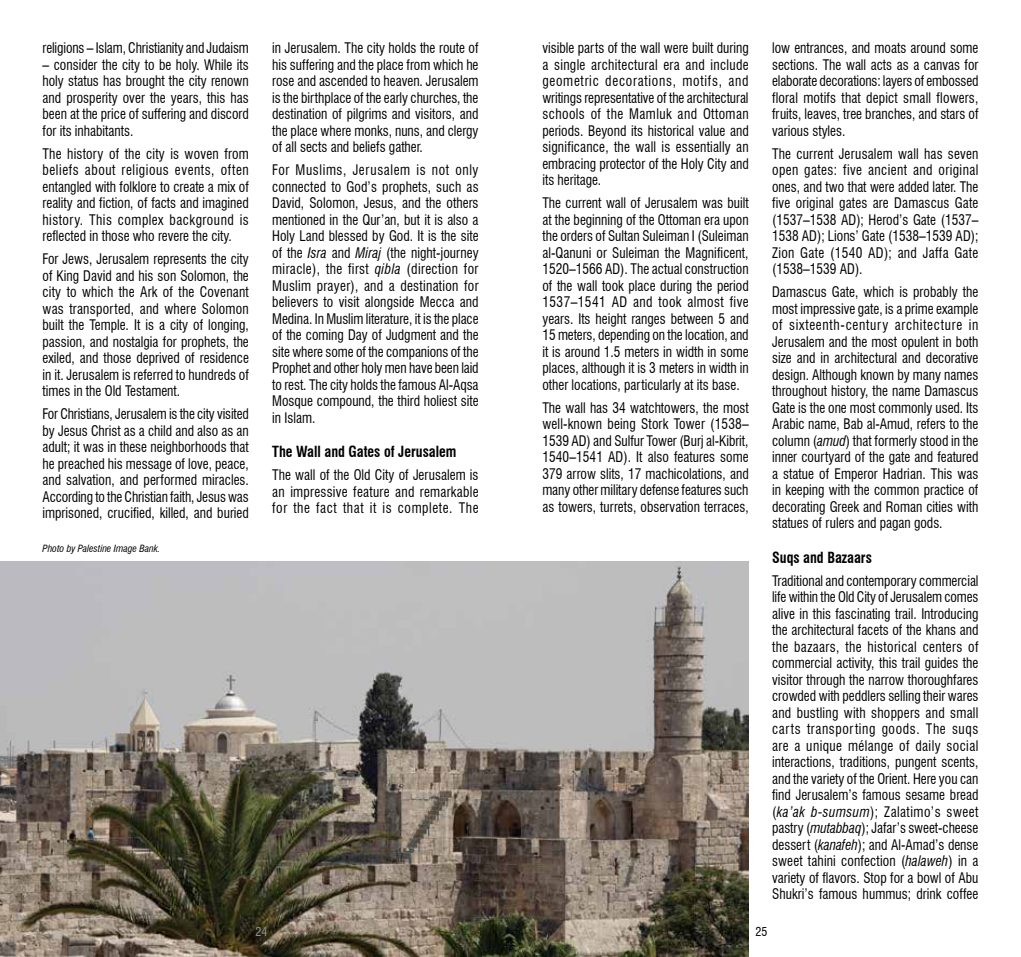
<style>
.page{position:relative;width:1021px;height:957px;background:#fff}
.page>*{position:absolute;margin:0;border:0;box-sizing:border-box;transform-origin:0 0}
.t1{font:700 condensed 15px "Swiss 721 BT";color:#000;scale:.94 1}
.t2{font:condensed 14.25px/16.5px "Swiss 721 BT";color:#000;text-align:justify;scale:.94 1}
.t3{font:condensed 12px "Swiss 721 BT";color:#939598}
.t4{font:condensed 12px "Swiss 721 BT";color:#000}
.t5{font:italic condensed 9.75px "Swiss 721 BT";color:#000}
.s1{font-style:italic}
</style>
<div class="page">
<img style="left:0;top:561px;width:748px;height:396px">
<p class="t2" style="left:43px;top:40px;width:221px">religions – Islam, Christianity and Judaism</p>
<p class="t2" style="left:43px;top:56px;width:221px">– consider the city to be holy. While its holy status has brought the city renown and prosperity over the years, this has been at the price of suffering and discord for its inhabitants.</p>
<p class="t2" style="left:43px;top:145px;width:221px">The history of the city is woven from beliefs about religious events, often entangled with folklore to create a mix of reality and fiction, of facts and imagined history. This complex background is reflected in those who revere the city.</p>
<p class="t2" style="left:43px;top:251px;width:221px">For Jews, Jerusalem represents the city of King David and his son Solomon, the city to which the Ark of the Covenant was transported, and where Solomon built the Temple. It is a city of longing, passion, and nostalgia for prophets, the exiled, and those deprived of residence in it. Jerusalem is referred to hundreds of times in the Old Testament.</p>
<p class="t2" style="left:43px;top:406px;width:221px">For Christians, Jerusalem is the city visited by Jesus Christ as a child and also as an adult; it was in these neighborhoods that he preached his message of love, peace, and salvation, and performed miracles.<br>According to the Christian faith, Jesus was imprisoned, crucified, killed, and buried</p>
<p class="t5" style="left:43px;top:543px;width:119px">Photo by Palestine Image Bank.</p>
<p class="t2" style="left:272px;top:40px;width:221px">in Jerusalem. The city holds the route of his suffering and the place from which he rose and ascended to heaven. Jerusalem is the birthplace of the early churches, the destination of pilgrims and visitors, and the place where monks, nuns, and clergy of all sects and beliefs gather.</p>
<p class="t2" style="left:272px;top:162px;width:221px">For Muslims, Jerusalem is not only connected to God’s prophets, such as David, Solomon, Jesus, and the others mentioned in the Qur’an, but it is also a Holy Land blessed by God. It is the site of the <span class="s1">Isra</span> and <span class="s1">Miraj</span> (the night-journey miracle), the first <span class="s1">qibla</span> (direction for Muslim prayer), and a destination for believers to visit alongside Mecca and Medina. In Muslim literature, it is the place of the coming Day of Judgment and the site where some of the companions of the Prophet and other holy men have been laid to rest. The city holds the famous Al-Aqsa Mosque compound, the third holiest site in Islam.</p>
<p class="t1" style="left:272px;top:443px;width:197px">The Wall and Gates of Jerusalem</p>
<p class="t2" style="left:272px;top:467px;width:221px">The wall of the Old City of Jerusalem is an impressive feature and remarkable for the fact that it is complete. The</p>
<p class="t2" style="left:542px;top:40px;width:221px">visible parts of the wall were built during a single architectural era and include geometric decorations, motifs, and writings representative of the architectural schools of the Mamluk and Ottoman periods. Beyond its historical value and significance, the wall is essentially an embracing protector of the Holy City and its heritage.</p>
<p class="t2" style="left:542px;top:195px;width:221px">The current wall of Jerusalem was built at the beginning of the Ottoman era upon the orders of Sultan Suleiman I (Suleiman al-Qanuni or Suleiman the Magnificent, 1520–1566 AD). The actual construction of the wall took place during the period 1537–1541 AD and took almost five years. Its height ranges between 5 and 15 meters, depending on the location, and it is around 1.5 meters in width in some places, although it is 3 meters in width in other locations, particularly at its base.</p>
<p class="t2" style="left:542px;top:399px;width:221px">The wall has 34 watchtowers, the most well-known being Stork Tower (1538– 1539 AD) and Sulfur Tower (Burj al-Kibrit, 1540–1541 AD). It also features some 379 arrow slits, 17 machicolations, and many other military defense features such as towers, turrets, observation terraces,</p>
<p class="t2" style="left:772px;top:40px;width:221px">low entrances, and moats around some sections. The wall acts as a canvas for elaborate decorations: layers of embossed floral motifs that depict small flowers, fruits, leaves, tree branches, and stars of various styles.</p>
<p class="t2" style="left:772px;top:145px;width:221px">The current Jerusalem wall has seven open gates: five ancient and original ones, and two that were added later. The five original gates are Damascus Gate (1537–1538 AD); Herod’s Gate (1537– 1538 AD); Lions’ Gate (1538–1539 AD); Zion Gate (1540 AD); and Jaffa Gate (1538–1539 AD).</p>
<p class="t2" style="left:772px;top:284px;width:221px">Damascus Gate, which is probably the most impressive gate, is a prime example of sixteenth-century architecture in Jerusalem and the most opulent in both size and in architectural and decorative design. Although known by many names throughout history, the name Damascus Gate is the one most commonly used. Its Arabic name, Bab al-Amud, refers to the column (<span class="s1">amud</span>) that formerly stood in the inner courtyard of the gate and featured a statue of Emperor Hadrian. This was in keeping with the common practice of decorating Greek and Roman cities with statues of rulers and pagan gods.</p>
<p class="t1" style="left:772px;top:548px;width:108px">Suqs and Bazaars</p>
<p class="t2" style="left:772px;top:572px;width:221px">Traditional and contemporary commercial life within the Old City of Jerusalem comes alive in this fascinating trail. Introducing the architectural facets of the khans and the bazaars, the historical centers of commercial activity, this trail guides the visitor through the narrow thoroughfares crowded with peddlers selling their wares and bustling with shoppers and small carts transporting goods. The suqs are a unique mélange of daily social interactions, traditions, pungent scents, and the variety of the Orient. Here you can find Jerusalem’s famous sesame bread (<span class="s1">ka’ak b-sumsum</span>); Zalatimo’s sweet pastry (<span class="s1">mutabbaq</span>); Jafar’s sweet-cheese dessert (<span class="s1">kanafeh</span>); and Al-Amad’s dense sweet tahini confection (<span class="s1">halaweh</span>) in a variety of flavors. Stop for a bowl of Abu Shukri’s famous hummus; drink coffee</p>
<p class="t3" style="left:256px;top:925px;width:13px">24</p>
<p class="t4" style="left:755px;top:925px;width:13px">25</p>
</div>
